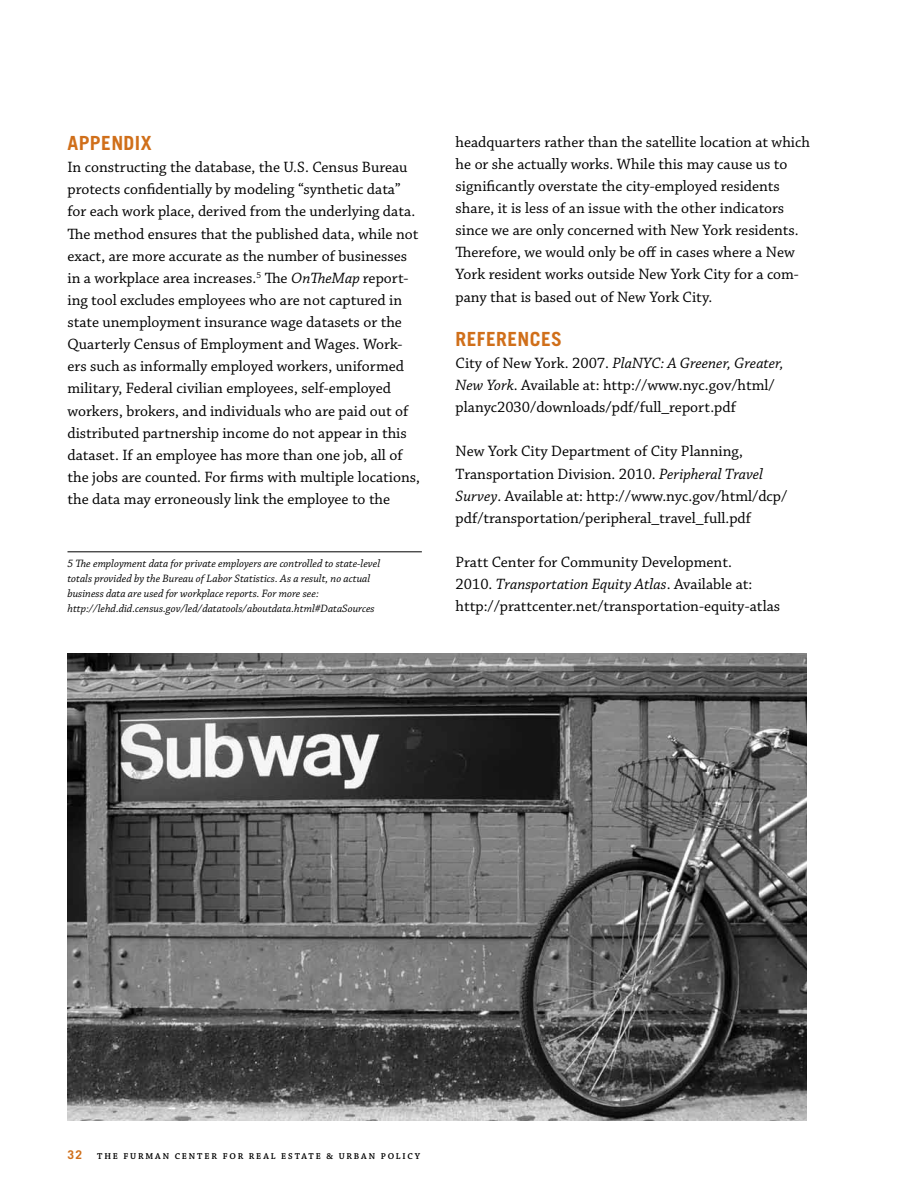
<style>
.page{position:relative;width:918px;height:1188px;background:#fff}
.page>*{position:absolute;margin:0;border:0;box-sizing:border-box;transform-origin:0 0}
.t1{font:700 19.5px "Trade Gothic";letter-spacing:.02em;color:#d06f1a}
.t2{font:15.75px/22.2px "Chaparral Pro";color:#000}
.t3{font:italic 11.25px/15px "Chaparral Pro";color:#000}
.t4{font:600 9px "Chaparral Pro";letter-spacing:.205em;color:#000}
.s1{font-style:italic}
.s2{font-family:"Trade Gothic";font-weight:700;font-size:12px;color:#d06f1a}
</style>
<div class="page">
<hr style="left:68px;top:552px;width:354px;height:1px;background:#000">
<img style="left:68px;top:653px;width:738px;height:467px">
<p class="t1" style="left:68px;top:131px;width:86px">APPENDIX</p>
<p class="t2" style="left:68px;top:157px;width:354px">In constructing the database, the U.S. Census Bureau protects confidentially by modeling “synthetic data” for each work place, derived from the underlying data.<br>The method ensures that the published data, while not exact, are more accurate as the number of businesses in a workplace area increases.<sup>5</sup> The <span class="s1">OnTheMap</span> report&shy;ing tool excludes employees who are not captured in state unemployment insurance wage datasets or the Quarterly Census of Employment and Wages. Work&shy;ers such as informally employed workers, uniformed military, Federal civilian employees, self-employed workers, brokers, and individuals who are paid out of distributed partnership income do not appear in this dataset. If an employee has more than one job, all of the jobs are counted. For firms with multiple locations, the data may erroneously link the employee to the</p>
<p class="t3" style="left:68px;top:556px;width:314px">5 The employment data for private employers are controlled to state-level totals provided by the Bureau of Labor Statistics. As a result, no actual business data are used for workplace reports. For more see: http://lehd.did.census.gov/led/datatools/aboutdata.html#DataSources</p>
<p class="t2" style="left:456px;top:131px;width:356px">headquarters rather than the satellite location at which he or she actually works. While this may cause us to significantly overstate the city-employed residents share, it is less of an issue with the other indicators since we are only concerned with New York residents.<br>Therefore, we would only be off in cases where a New York resident works outside New York City for a com&shy;pany that is based out of New York City.</p>
<p class="t1" style="left:456px;top:327px;width:23px">REFERENCES</p>
<p class="t2" style="left:456px;top:352px;width:330px">City of New York. 2007. <span class="s1">PlaNYC: A Greener, Greater,<br>New York</span>. Available at: http://www.nyc.gov/html/ planyc2030/downloads/pdf/full_report.pdf</p>
<p class="t2" style="left:456px;top:441px;width:333px">New York City Department of City Planning, Transportation Division. 2010. <span class="s1">Peripheral Travel Survey</span>. Available at: http://www.nyc.gov/html/dcp/ pdf/transportation/peripheral_travel_full.pdf</p>
<p class="t2" style="left:456px;top:552px;width:326px">Pratt Center for Community Development.<br>2010. <span class="s1">Transportation Equity Atlas</span>. Available at: http://prattcenter.net/transportation-equity-atlas</p>
<p class="t4" style="left:68px;top:1151px;width:354px"><span class="s2">32</span> THE FURMAN CENTER FOR REAL ESTATE &amp; URBAN POLICY</p>
</div>
